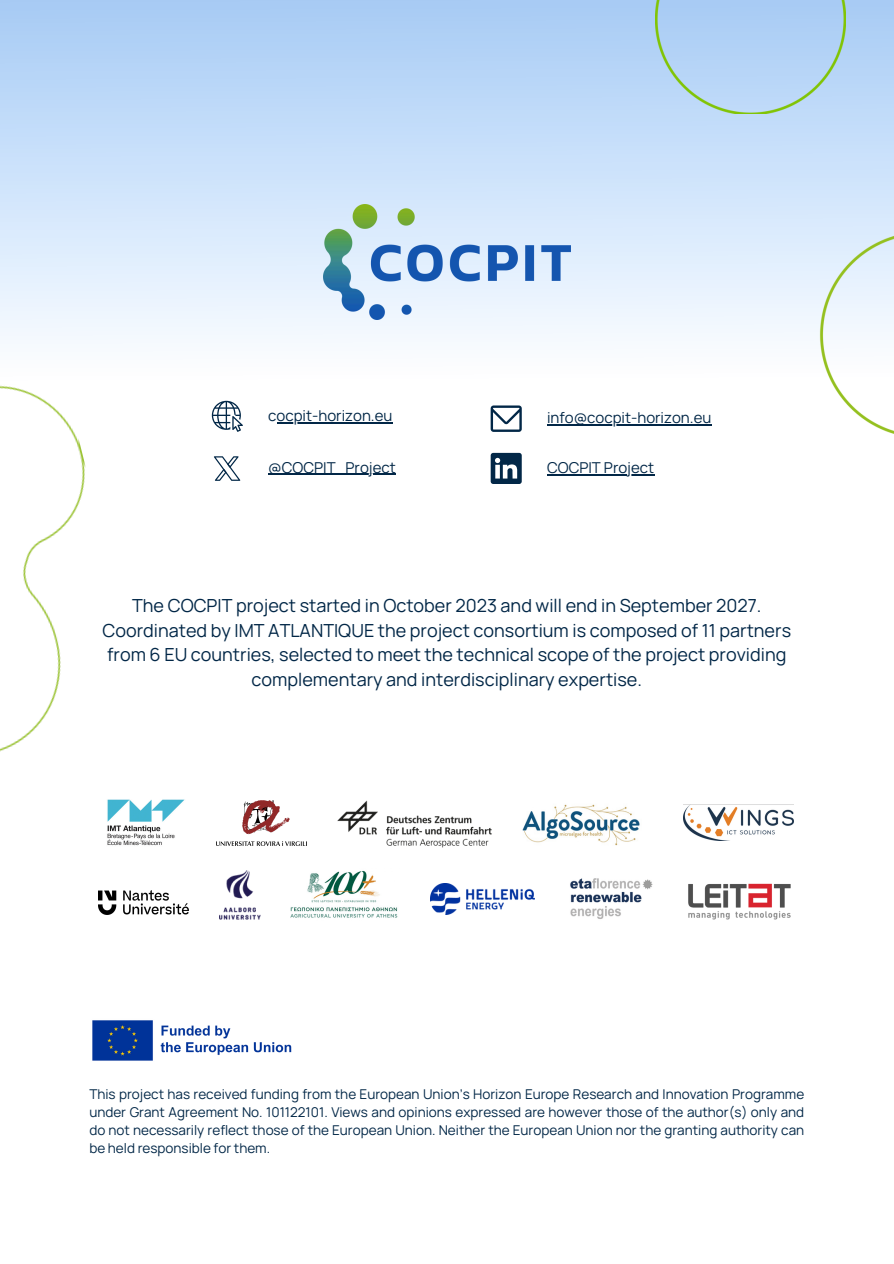
<style>
.page{position:relative;width:894px;height:1264px;background:#fff}
.page>*{position:absolute;margin:0;border:0;box-sizing:border-box;transform-origin:0 0}
.t1{font:18px/24.8px "Manrope";color:#022747;text-align:center}
.t2{font:15px "Manrope";color:#022747}
.t3{font:13.5px/18px "Manrope";color:#022747;text-align:justify}
</style>
<div class="page">
<img style="left:0;top:385px;width:86px;height:367px">
<svg style="left:0;top:0;width:893px;height:340px;background:#cbe1fa"></svg>
<img style="left:92px;top:1020px;width:200px;height:41px">
<svg style="left:212px;top:401px;width:31px;height:31px"></svg>
<svg style="left:490px;top:405px;width:31px;height:27px"></svg>
<svg style="left:490px;top:453px;width:31px;height:31px"></svg>
<svg style="left:214px;top:456px;width:27px;height:25px"></svg>
<hr style="left:276px;top:422px;width:116px;height:1px;background:#022747">
<hr style="left:268px;top:474px;width:127px;height:1px;background:#022747">
<hr style="left:547px;top:424px;width:164px;height:1px;background:#022747">
<hr style="left:547px;top:474px;width:107px;height:1px;background:#022747">
<img style="left:107px;top:799px;width:78px;height:47px">
<img style="left:98px;top:890px;width:90px;height:24px">
<img style="left:216px;top:800px;width:88px;height:45px">
<img style="left:220px;top:871px;width:40px;height:48px">
<img style="left:337px;top:800px;width:155px;height:48px">
<img style="left:522px;top:804px;width:118px;height:41px">
<img style="left:430px;top:883px;width:104px;height:31px">
<img style="left:683px;top:804px;width:110px;height:36px">
<img style="left:570px;top:878px;width:83px;height:41px">
<img style="left:290px;top:870px;width:108px;height:48px">
<img style="left:688px;top:883px;width:103px;height:37px">
<img style="left:323px;top:205px;width:247px;height:115px">
<img style="left:818px;top:233px;width:75px;height:201px">
<img style="left:655px;top:0;width:190px;height:113px">
<p class="t2" style="left:268px;top:405px;width:126px">cocpit-horizon.eu</p>
<p class="t2" style="left:268px;top:456px;width:129px">@COCPIT_Project</p>
<p class="t2" style="left:547px;top:407px;width:166px">info@cocpit-horizon.eu</p>
<p class="t2" style="left:547px;top:457px;width:108px">COCPIT Project</p>
<p class="t1" style="left:102px;top:592px;width:690px">The COCPIT project started in October 2023 and will end in September 2027.<br>Coordinated by IMT ATLANTIQUE the project consortium is composed of 11 partners from 6 EU countries, selected to meet the technical scope of the project providing complementary and interdisciplinary expertise.</p>
<p class="t3" style="left:89px;top:1084px;width:716px">This project has received funding from the European Union’s Horizon Europe Research and Innovation Programme under Grant Agreement No. 101122101. Views and opinions expressed are however those of the author(s) only and do not necessarily reflect those of the European Union. Neither the European Union nor the granting authority can be held responsible for them.</p>
</div>
